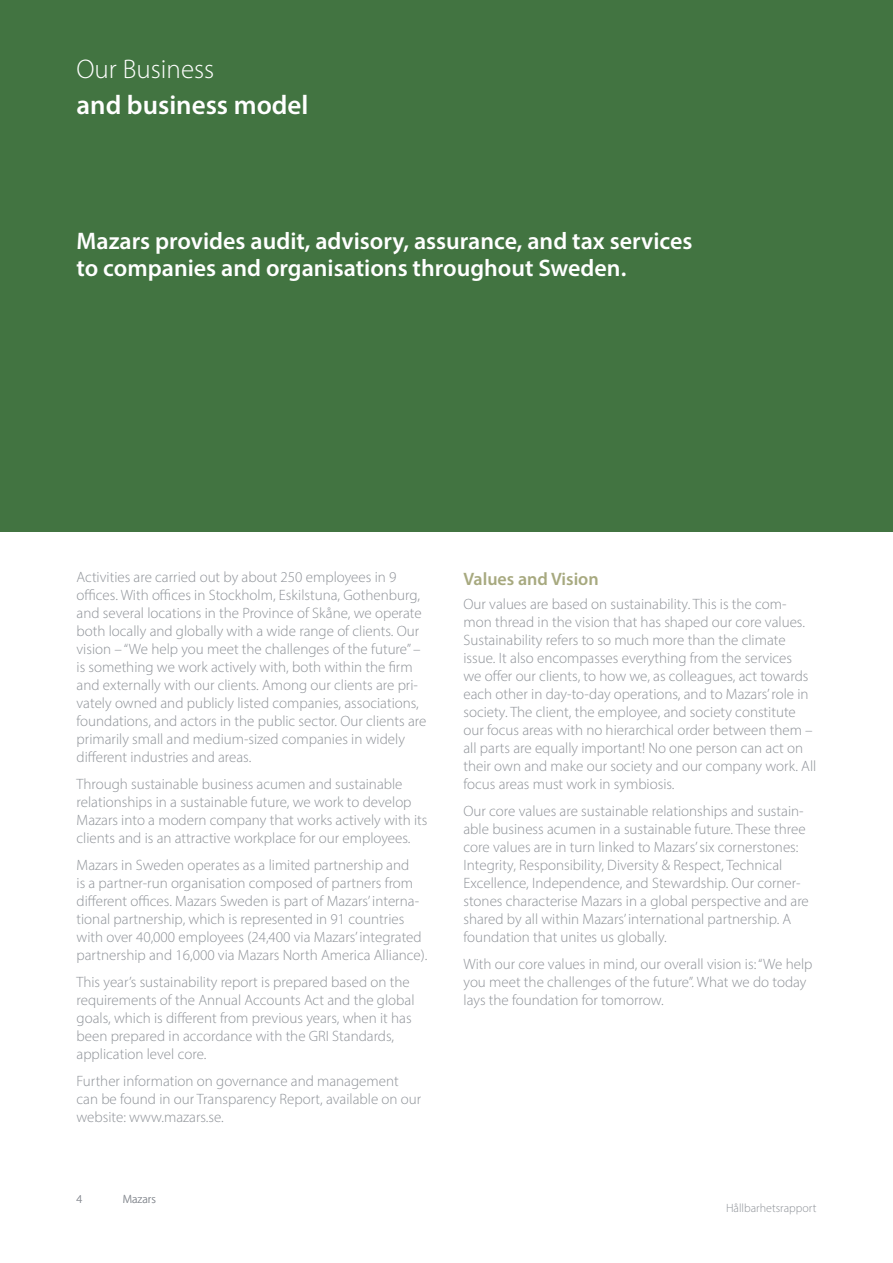
<style>
.page{position:relative;width:893px;height:1263px;background:#fff}
.page>*{position:absolute;margin:0;border:0;box-sizing:border-box;transform-origin:0 0}
.t1{font:600 27px "Myriad Pro";color:#fff}
.t2{font:300 27px "Myriad Pro";color:#fff}
.t3{font:600 24px/27px "Myriad Pro";color:#fff}
.t4{font:600 18px "Myriad Pro";color:#a7a97f}
.t5{font:300 15px/18px "Myriad Pro";color:#8d9197}
.t6{font:300 12px "Myriad Pro";color:#8d9197}
</style>
<div class="page">
<div style="left:0;top:0;width:893px;height:531px;background:#427441"></div>
<h1 class="t2" style="left:77px;top:53px;width:139px">Our Business</h1>
<h1 class="t1" style="left:77px;top:88px;width:233px">and business model</h1>
<h2 class="t3" style="left:77px;top:227px;width:617px">Mazars provides audit, advisory, assurance, and tax services to companies and organisations throughout Sweden.</h2>
<p class="t5" style="left:77px;top:568px;width:351px">Activities are carried out by about 250 employees in 9 offices. With offices in Stockholm, Eskilstuna, Gothenburg, and several locations in the Province of Skåne, we operate both locally and globally with a wide range of clients. Our vision – “We help you meet the challenges of the future” – is something we work actively with, both within the firm and externally with our clients. Among our clients are pri&shy;vately owned and publicly listed companies, associations, foundations, and actors in the public sector. Our clients are primarily small and medium-sized companies in widely different industries and areas.</p>
<p class="t5" style="left:77px;top:775px;width:352px">Through sustainable business acumen and sustainable relationships in a sustainable future, we work to develop Mazars into a modern company that works actively with its clients and is an attractive workplace for our employees.</p>
<p class="t5" style="left:77px;top:856px;width:352px">Mazars in Sweden operates as a limited partnership and<br>is a partner-run organisation composed of partners from different offices. Mazars Sweden is part of Mazars’ interna&shy;tional partnership, which is represented in 91 countries with over 40,000 employees (24,400 via Mazars’ integrated partnership and 16,000 via Mazars North America Alliance).</p>
<p class="t5" style="left:77px;top:973px;width:339px">This year’s sustainability report is prepared based on the requirements of the Annual Accounts Act and the global goals, which is different from previous years, when it has been prepared in accordance with the GRI Standards, application level core.</p>
<p class="t5" style="left:77px;top:1072px;width:346px">Further information on governance and management can be found in our Transparency Report, available on our website: www.mazars.se.</p>
<p class="t6" style="left:77px;top:1192px;width:7px">4</p>
<p class="t6" style="left:123px;top:1192px;width:35px">Mazars</p>
<p class="t4" style="left:463px;top:568px;width:137px">Values and Vision</p>
<p class="t5" style="left:463px;top:595px;width:354px">Our values are based on sustainability. This is the com&shy;mon thread in the vision that has shaped our core values.<br>Sustainability refers to so much more than the climate issue. It also encompasses everything from the services<br>we offer our clients, to how we, as colleagues, act towards each other in day-to-day operations, and to Mazars’ role in society. The client, the employee, and society constitute our focus areas with no hierarchical order between them – all parts are equally important! No one person can act on their own and make our society and our company work. All focus areas must work in symbiosis.</p>
<p class="t5" style="left:463px;top:802px;width:347px">Our core values are sustainable relationships and sustain&shy;able business acumen in a sustainable future. These three core values are in turn linked to Mazars’ six cornerstones:<br>Integrity, Responsibility, Diversity &amp; Respect, Technical Excellence, Independence, and Stewardship. Our corner&shy;stones characterise Mazars in a global perspective and are shared by all within Mazars’ international partnership. A foundation that unites us globally.</p>
<p class="t5" style="left:463px;top:955px;width:350px">With our core values in mind, our overall vision is: “We help you meet the challenges of the future”. What we do today lays the foundation for tomorrow.</p>
<p class="t6" style="left:726px;top:1201px;width:92px">Hållbarhetsrapport</p>
</div>
